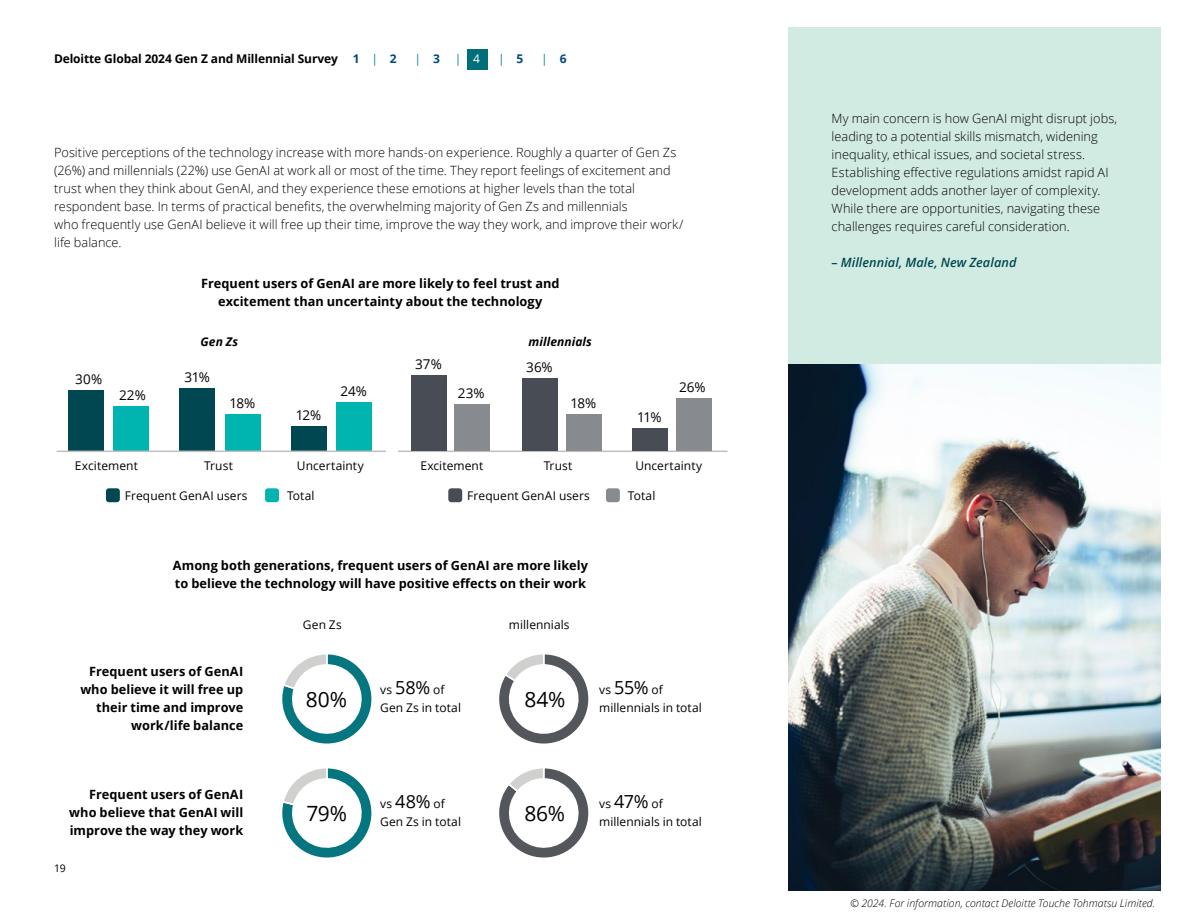
<style>
.page{position:relative;width:1188px;height:918px;background:#fff}
.page>*{position:absolute;margin:0;border:0;box-sizing:border-box;transform-origin:0 0}
.Radial_value{font:21px "Open Sans";letter-spacing:-.005em;color:#000}
.Chart_value{font:13.5px "Open Sans";letter-spacing:-.01em;color:#000}
.Body_copy__8_5_12pt{font:300 12.75px/18px "Open Sans";letter-spacing:.005em;color:#000}
.Chart_Headers{font:700 12.75px/18px "Open Sans";letter-spacing:.005em;color:#000;text-align:center}
.Radial_titles_Left{font:700 12.75px/18px "Open Sans";color:#000;text-align:right}
.Quote_names{font:italic 600 12.75px "Open Sans";letter-spacing:.005em;color:#004751}
.Vs_text{font:12px "Open Sans";letter-spacing:.005em;color:#000}
.Chart_label{font:12px "Open Sans";letter-spacing:.005em;color:#000}
.Chart_key{font:12px "Open Sans";letter-spacing:.005em;color:#000}
.t1{font:700 12px "Open Sans";letter-spacing:-.01em;color:#000}
.Chart_Subheads{font:italic 700 12px "Open Sans";letter-spacing:.005em;color:#000}
.Radial_label{font:12px "Open Sans";letter-spacing:.005em;color:#000}
.t2{font:12px "Open Sans";color:#0e8390}
.t3{font:italic 300 10.5px "Open Sans";letter-spacing:.005em;color:#000}
.t4{font:10.5px "Open Sans";color:#000}
.s1{color:#00497c}
.s2{font-weight:400;color:#0e8390}
.s3{font-weight:700;color:#00497c}
.s4{color:#fff}
.s5{font-size:18px}
</style>
<div class="page">
<img style="left:788px;top:363px;width:373px;height:528px">
<div style="left:788px;top:27px;width:373px;height:336px;background:#d2ebe2"></div>
<div style="left:68px;top:390px;width:36px;height:61px;background:#004751"></div>
<div style="left:179px;top:388px;width:36px;height:63px;background:#004751"></div>
<div style="left:291px;top:426px;width:36px;height:25px;background:#004751"></div>
<div style="left:113px;top:406px;width:36px;height:45px;background:#00b5af"></div>
<div style="left:225px;top:414px;width:36px;height:37px;background:#00b5af"></div>
<div style="left:336px;top:402px;width:36px;height:49px;background:#00b5af"></div>
<hr style="left:57px;top:451px;width:329px;height:1px;background:#c0bfbf">
<div style="left:106px;top:488px;width:14px;height:14px;background:#004751;border-radius:3px"></div>
<div style="left:265px;top:488px;width:14px;height:14px;background:#00b5af;border-radius:3px"></div>
<hr style="left:398px;top:451px;width:329px;height:1px;background:#c0bfbf">
<div style="left:411px;top:375px;width:36px;height:76px;background:#474c55"></div>
<div style="left:522px;top:378px;width:36px;height:73px;background:#474c55"></div>
<div style="left:632px;top:428px;width:36px;height:23px;background:#474c55"></div>
<div style="left:454px;top:404px;width:35px;height:47px;background:#878a8f"></div>
<div style="left:566px;top:414px;width:36px;height:37px;background:#878a8f"></div>
<div style="left:676px;top:398px;width:36px;height:53px;background:#878a8f"></div>
<div style="left:448px;top:488px;width:14px;height:14px;background:#474c55;border-radius:3px"></div>
<div style="left:606px;top:488px;width:14px;height:14px;background:#878a8f;border-radius:3px"></div>
<svg style="left:499px;top:768px;width:90px;height:90px"></svg>
<svg style="left:282px;top:654px;width:90px;height:90px"></svg>
<svg style="left:499px;top:654px;width:90px;height:90px"></svg>
<svg style="left:282px;top:768px;width:90px;height:90px"></svg>
<div style="left:467px;top:49px;width:20px;height:21px;background:#006f79"></div>
<p class="t1" style="left:54px;top:50px;width:344px">Deloitte Global 2024 Gen Z and Millennial Survey <span class="s1">1</span> <span class="s2">|</span> <span class="s1">2</span></p>
<p class="t2" style="left:415px;top:51px;width:67px">| <span class="s3">3</span> | <span class="s4">4</span></p>
<p class="t2" style="left:498px;top:51px;width:27px">| <span class="s3">5</span></p>
<p class="t2" style="left:541px;top:51px;width:27px">| <span class="s3">6</span></p>
<p class="Body_copy__8_5_12pt" style="left:54px;top:143px;width:624px">Positive perceptions of the technology increase with more hands-on experience. Roughly a quarter of Gen Zs</p>
<p class="Body_copy__8_5_12pt" style="left:54px;top:161px;width:618px">(26%) and millennials (22%) use GenAI at work all or most of the time. They report feelings of excitement and</p>
<p class="Body_copy__8_5_12pt" style="left:54px;top:179px;width:583px">trust when they think about GenAI, and they experience these emotions at higher levels than the total</p>
<p class="Body_copy__8_5_12pt" style="left:54px;top:197px;width:631px">respondent base. In terms of practical benefits, the overwhelming majority of Gen Zs and millennials<br>who frequently use GenAI believe it will free up their time, improve the way they work, and improve their work/ life balance.</p>
<h3 class="Chart_Headers" style="left:201px;top:274px;width:360px">Frequent users of GenAI are more likely to feel trust and excitement than uncertainty about the technology</h3>
<h4 class="Chart_Subheads" style="left:201px;top:333px;width:39px">Gen Zs</h4>
<h4 class="Chart_Subheads" style="left:529px;top:333px;width:65px">millennials</h4>
<p class="Chart_value" style="left:75px;top:370px;width:28px">30%</p>
<p class="Chart_value" style="left:119px;top:386px;width:28px">22%</p>
<p class="Chart_value" style="left:185px;top:368px;width:27px">31%</p>
<p class="Chart_value" style="left:230px;top:394px;width:27px">18%</p>
<p class="Chart_value" style="left:341px;top:382px;width:28px">24%</p>
<p class="Chart_value" style="left:415px;top:355px;width:28px">37%</p>
<p class="Chart_value" style="left:458px;top:384px;width:28px">23%</p>
<p class="Chart_value" style="left:526px;top:358px;width:28px">36%</p>
<p class="Chart_value" style="left:570px;top:394px;width:27px">18%</p>
<p class="Chart_value" style="left:679px;top:377px;width:28px">26%</p>
<p class="Chart_value" style="left:296px;top:406px;width:27px">12%</p>
<p class="Chart_value" style="left:637px;top:408px;width:26px">11%</p>
<p class="Chart_label" style="left:75px;top:458px;width:64px">Excitement</p>
<p class="Chart_label" style="left:204px;top:458px;width:30px">Trust</p>
<p class="Chart_label" style="left:297px;top:458px;width:68px">Uncertainty</p>
<p class="Chart_label" style="left:420px;top:458px;width:64px">Excitement</p>
<p class="Chart_label" style="left:544px;top:458px;width:30px">Trust</p>
<p class="Chart_label" style="left:635px;top:458px;width:68px">Uncertainty</p>
<p class="Chart_key" style="left:125px;top:488px;width:124px">Frequent GenAI users</p>
<p class="Chart_key" style="left:287px;top:488px;width:29px">Total</p>
<p class="Chart_key" style="left:467px;top:488px;width:124px">Frequent GenAI users</p>
<p class="Chart_key" style="left:628px;top:488px;width:29px">Total</p>
<h3 class="Chart_Headers" style="left:173px;top:557px;width:417px;text-align:left">Among both generations, frequent users of GenAI are more likely to believe the technology will have positive effects on their work</h3>
<p class="Radial_titles_Left" style="left:80px;top:662px;width:164px">Frequent users of GenAI who believe it will free up their time and improve work/life balance</p>
<p class="Radial_titles_Left" style="left:69px;top:785px;width:175px;text-align:justify;text-indent:20px">Frequent users of GenAI who believe that GenAI will improve the way they work</p>
<p class="t4" style="left:54px;top:861px;width:13px">19</p>
<p class="Radial_label" style="left:303px;top:617px;width:40px">Gen Zs</p>
<p class="Radial_label" style="left:509px;top:617px;width:62px">millennials</p>
<p class="Vs_text" style="left:380px;top:682px;width:66px">vs <span class="s5">58%</span> of</p>
<p class="Vs_text" style="left:380px;top:700px;width:82px">Gen Zs in total</p>
<p class="Radial_value" style="left:306px;top:685px;width:43px">80%</p>
<p class="Radial_value" style="left:524px;top:685px;width:43px">84%</p>
<p class="Vs_text" style="left:599px;top:682px;width:65px">vs <span class="s5">55%</span> of</p>
<p class="Vs_text" style="left:599px;top:700px;width:104px">millennials in total</p>
<p class="Vs_text" style="left:380px;top:795px;width:66px">vs <span class="s5">48%</span> of</p>
<p class="Vs_text" style="left:380px;top:813px;width:82px">Gen Zs in total</p>
<p class="Radial_value" style="left:306px;top:799px;width:42px">79%</p>
<p class="Radial_value" style="left:524px;top:799px;width:42px">86%</p>
<p class="Vs_text" style="left:599px;top:795px;width:65px">vs <span class="s5">47%</span> of</p>
<p class="Vs_text" style="left:599px;top:813px;width:104px">millennials in total</p>
<p class="Body_copy__8_5_12pt" style="left:832px;top:109px;width:287px">My main concern is how GenAI might disrupt jobs, leading to a potential skills mismatch, widening inequality, ethical issues, and societal stress.<br>Establishing effective regulations amidst rapid AI development adds another layer of complexity.<br>While there are opportunities, navigating these challenges requires careful consideration.</p>
<p class="Quote_names" style="left:832px;top:254px;width:186px">– Millennial, Male, New Zealand</p>
<p class="t3" style="left:850px;top:896px;width:307px">© 2024. For information, contact Deloitte Touche Tohmatsu Limited.</p>
</div>
